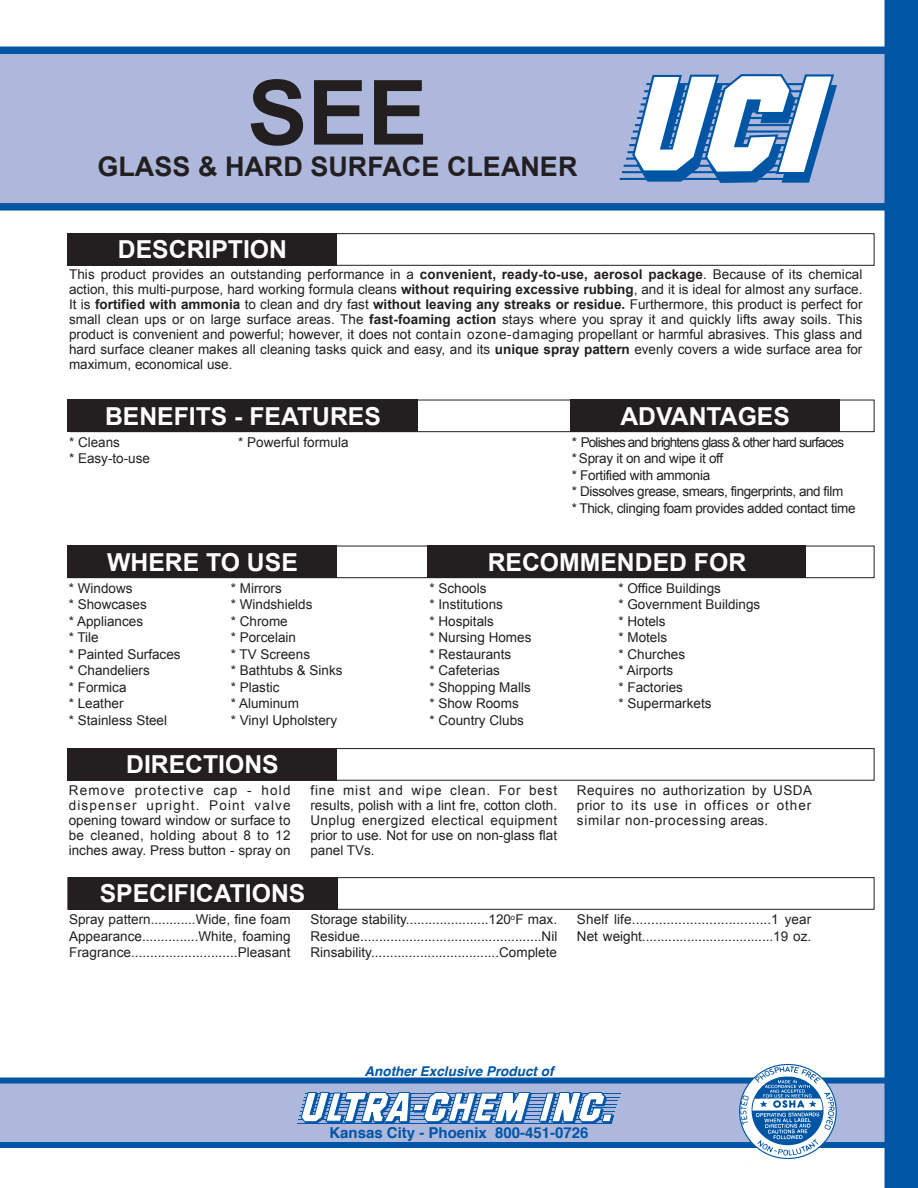
<style>
.page{position:relative;width:918px;height:1188px;background:#fff}
.page>*{position:absolute;margin:0;border:0;box-sizing:border-box;transform-origin:0 0}
.t1{font:700 90px "Arial";color:#231f20}
.t2{font:700 27px "Arial";color:#231f20}
.t3{font:700 24.75px "Arial";color:#fff}
.t4{font:700 15px "Helvetica";color:#0155a5}
.t5{font:13.5px/15px "Arial";color:#231f20;text-align:justify}
.t6{font:13.5px/16.5px "Arial";letter-spacing:-.03em;color:#231f20}
.t7{font:italic 700 13.5px "Helvetica";color:#0155a5}
.s1{font-weight:700}
</style>
<div class="page">
<div style="left:0;top:1084px;width:885px;height:58px;background:#adb8dc"></div>
<div style="left:0;top:54px;width:885px;height:149px;background:#adb8dc"></div>
<div style="left:885px;top:0;width:33px;height:1188px;background:#0155a5"></div>
<div style="left:0;top:46px;width:907px;height:8px;background:#0155a5"></div>
<div style="left:0;top:203px;width:918px;height:8px;background:#0155a5"></div>
<div style="left:0;top:1078px;width:908px;height:6px;background:#0155a5"></div>
<div style="left:0;top:1142px;width:908px;height:6px;background:#0155a5"></div>
<img style="left:733px;top:1065px;width:108px;height:99px">
<hr style="left:629px;top:144px;width:170px;height:2px;background:#0155a5">
<hr style="left:628px;top:151px;width:169px;height:2px;background:#0155a5">
<hr style="left:626px;top:158px;width:178px;height:2px;background:#0155a5">
<hr style="left:624px;top:165px;width:174px;height:2px;background:#0155a5">
<hr style="left:622px;top:171px;width:177px;height:2px;background:#0155a5">
<hr style="left:620px;top:178px;width:171px;height:2px;background:#0155a5">
<svg style="left:631px;top:73px;width:206px;height:110px"></svg>
<div style="left:68px;top:233px;width:806px;height:33px;border:1px solid #231f20"></div>
<div style="left:68px;top:546px;width:806px;height:32px;border:1px solid #231f20"></div>
<div style="left:68px;top:877px;width:806px;height:33px;border:1px solid #231f20"></div>
<div style="left:70px;top:400px;width:804px;height:32px;border:1px solid #231f20"></div>
<div style="left:69px;top:748px;width:805px;height:33px;border:1px solid #231f20"></div>
<div style="left:68px;top:233px;width:270px;height:33px;background:#231f20"></div>
<div style="left:68px;top:400px;width:350px;height:32px;background:#231f20"></div>
<div style="left:570px;top:400px;width:270px;height:32px;background:#231f20"></div>
<div style="left:68px;top:546px;width:270px;height:32px;background:#231f20"></div>
<div style="left:428px;top:546px;width:378px;height:32px;background:#231f20"></div>
<div style="left:68px;top:748px;width:270px;height:33px;background:#231f20"></div>
<div style="left:68px;top:877px;width:270px;height:33px;background:#231f20"></div>
<hr style="left:306px;top:1093px;width:315px;height:1px;background:#0155a5">
<hr style="left:304px;top:1097px;width:316px;height:1px;background:#0155a5">
<hr style="left:303px;top:1101px;width:315px;height:1px;background:#0155a5">
<hr style="left:302px;top:1104px;width:315px;height:1px;background:#0155a5">
<hr style="left:302px;top:1107px;width:314px;height:1px;background:#0155a5">
<hr style="left:301px;top:1111px;width:314px;height:1px;background:#0155a5">
<hr style="left:299px;top:1115px;width:315px;height:1px;background:#0155a5">
<hr style="left:298px;top:1119px;width:315px;height:1px;background:#0155a5">
<hr style="left:297px;top:1123px;width:314px;height:1px;background:#0155a5">
<svg style="left:300px;top:1092px;width:232px;height:31px"></svg>
<svg style="left:538px;top:1092px;width:76px;height:32px"></svg>
<h1 class="t1" style="left:247px;top:53px;width:182px">SEE</h1>
<h2 class="t2" style="left:97px;top:149px;width:482px">GLASS &amp; HARD SURFACE CLEANER</h2>
<h3 class="t3" style="left:118px;top:233px;width:171px">DESCRIPTION</h3>
<p class="t5" style="left:69px;top:267px;width:795px">This product provides an outstanding performance in a <span class="s1">convenient, ready-to-use, aerosol package</span>. Because of its chemical action, this multi-purpose, hard working formula cleans <span class="s1">without requiring excessive rubbing</span>, and it is ideal for almost any surface.<br>It is <span class="s1">fortified with ammonia</span> to clean and dry fast <span class="s1">without leaving any streaks or residue.</span> Furthermore, this product is perfect for small clean ups or on large surface areas. The <span class="s1">fast-foaming action</span> stays where you spray it and quickly lifts away soils. This product is convenient and powerful; however, it does not contain ozone-damaging propellant or harmful abrasives. This glass and hard surface cleaner makes all cleaning tasks quick and easy, and its <span class="s1">unique spray pattern</span> evenly covers a wide surface area for maximum, economical use.</p>
<h3 class="t3" style="left:105px;top:400px;width:277px">BENEFITS - FEATURES</h3>
<h3 class="t3" style="left:620px;top:400px;width:171px">ADVANTAGES</h3>
<p class="t5" style="left:69px;top:434px;width:83px;line-height:16.5px">* Cleans<br>* Easy-to-use</p>
<p class="t5" style="left:238px;top:435px;width:112px">* Powerful formula</p>
<p class="t6" style="left:572px;top:434px;width:285px">* Polishes and brightens glass &amp; other hard surfaces<br>* Spray it on and wipe it off<br>* Fortified with ammonia<br>* Dissolves grease, smears, fingerprints, and film<br>* Thick, clinging foam provides added contact time</p>
<h3 class="t3" style="left:107px;top:546px;width:192px">WHERE TO USE</h3>
<h3 class="t3" style="left:488px;top:546px;width:260px">RECOMMENDED FOR</h3>
<p class="t5" style="left:69px;top:581px;width:65px">* Windows</p>
<p class="t5" style="left:231px;top:581px;width:52px">* Mirrors</p>
<p class="t5" style="left:69px;top:597px;width:80px">* Showcases</p>
<p class="t5" style="left:231px;top:597px;width:83px">* Windshields</p>
<p class="t5" style="left:69px;top:614px;width:76px">* Appliances</p>
<p class="t5" style="left:231px;top:614px;width:59px">* Chrome</p>
<p class="t5" style="left:69px;top:630px;width:32px">* Tile</p>
<p class="t5" style="left:231px;top:630px;width:67px">* Porcelain</p>
<p class="t5" style="left:69px;top:647px;width:113px">* Painted Surfaces</p>
<p class="t5" style="left:231px;top:647px;width:81px">* TV Screens</p>
<p class="t5" style="left:69px;top:663px;width:83px">* Chandeliers</p>
<p class="t5" style="left:231px;top:663px;width:113px">* Bathtubs &amp; Sinks</p>
<p class="t5" style="left:69px;top:680px;width:59px">* Formica</p>
<p class="t5" style="left:231px;top:680px;width:50px">* Plastic</p>
<p class="t5" style="left:69px;top:696px;width:56px">* Leather</p>
<p class="t5" style="left:231px;top:696px;width:70px">* Aluminum</p>
<p class="t5" style="left:69px;top:713px;width:100px">* Stainless Steel</p>
<p class="t5" style="left:231px;top:713px;width:108px">* Vinyl Upholstery</p>
<h3 class="t3" style="left:126px;top:748px;width:154px">DIRECTIONS</h3>
<p class="t5" style="left:429px;top:581px;width:59px">* Schools</p>
<p class="t5" style="left:618px;top:581px;width:104px">* Office Buildings</p>
<p class="t5" style="left:429px;top:597px;width:75px">* Institutions</p>
<p class="t5" style="left:618px;top:597px;width:143px">* Government Buildings</p>
<p class="t5" style="left:429px;top:614px;width:66px">* Hospitals</p>
<p class="t5" style="left:618px;top:614px;width:49px">* Hotels</p>
<p class="t5" style="left:429px;top:630px;width:104px">* Nursing Homes</p>
<p class="t5" style="left:618px;top:630px;width:50px">* Motels</p>
<p class="t5" style="left:429px;top:647px;width:83px">* Restaurants</p>
<p class="t5" style="left:618px;top:647px;width:68px">* Churches</p>
<p class="t5" style="left:429px;top:663px;width:72px">* Cafeterias</p>
<p class="t5" style="left:618px;top:663px;width:56px">* Airports</p>
<p class="t5" style="left:429px;top:680px;width:103px">* Shopping Malls</p>
<p class="t5" style="left:618px;top:680px;width:66px">* Factories</p>
<p class="t5" style="left:429px;top:696px;width:91px">* Show Rooms</p>
<p class="t5" style="left:618px;top:696px;width:95px">* Supermarkets</p>
<p class="t5" style="left:429px;top:713px;width:96px">* Country Clubs</p>
<p class="t5" style="left:69px;top:783px;width:223px">Remove protective cap - hold dispenser upright. Point valve opening toward window or surface to be cleaned, holding about 8 to 12 inches away. Press button - spray on</p>
<p class="t5" style="left:310px;top:783px;width:248px">fine mist and wipe clean. For best results, polish with a lint fre, cotton cloth.<br>Unplug energized electical equipment prior to use. Not for use on non-glass flat panel TVs.</p>
<p class="t5" style="left:577px;top:783px;width:237px">Requires no authorization by USDA prior to its use in offices or other similar non-processing areas.</p>
<h3 class="t3" style="left:100px;top:877px;width:207px">SPECIFICATIONS</h3>
<p class="t5" style="left:69px;top:911px;width:223px;line-height:16.5px">Spray pattern............Wide, fine foam Appearance...............White, foaming Fragrance............................Pleasant</p>
<p class="t5" style="left:310px;top:911px;width:248px;line-height:16.5px">Storage stability......................120<sup>o</sup>F max.<br>Residue................................................Nil Rinsability..................................Complete</p>
<p class="t5" style="left:577px;top:911px;width:236px;line-height:16.5px">Shelf life....................................1 year<br>Net weight...................................19 oz.</p>
<p class="t7" style="left:364px;top:1060px;width:191px">Another Exclusive Product of</p>
<p class="t4" style="left:329px;top:1124px;width:261px">Kansas City - Phoenix 800-451-0726</p>
</div>
